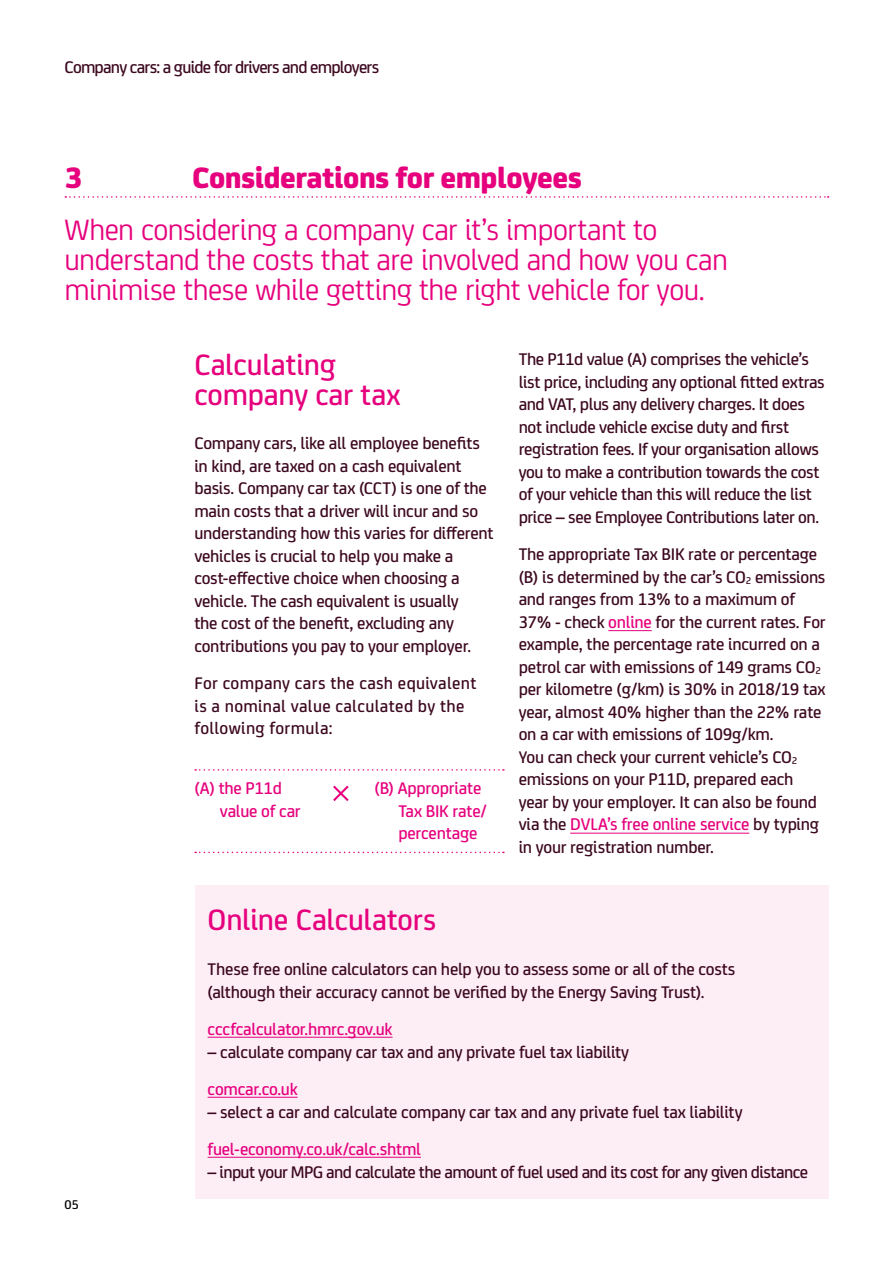
<style>
.page{position:relative;width:893px;height:1263px;background:#fff}
.page>*{position:absolute;margin:0;border:0;box-sizing:border-box;transform-origin:0 0}
.t1{font:31.5px/30px "Energy Saving Sans";letter-spacing:-.02em;color:#e6007d}
.t2{font:500 31.5px/30px "Energy Saving Sans";letter-spacing:-.005em;color:#e6007d}
.t3{font:700 31.5px "Energy Saving Sans";letter-spacing:-.015em;color:#e6007d}
.t4{font:500 18px/22.5px "Energy Saving Sans";letter-spacing:-.015em;color:#3c081f}
.t5{font:500 18px/22.5px "Energy Saving Sans";letter-spacing:-.015em;color:#e6007d}
.t6{font:500 18px/22.5px "Energy Saving Sans";letter-spacing:.015em;color:#3c081f}
.t7{font:500 18px "Energy Saving Sans";letter-spacing:-.035em;color:#3c081f}
.t8{font:500 18px "Energy Saving Sans";letter-spacing:-.045em;color:#3c081f}
.t9{font:500 13.5px "Energy Saving Sans";color:#000}
.s1{color:#e6007d}
</style>
<div class="page">
<svg style="left:65px;top:196px;width:764px;height:2px"></svg>
<svg style="left:195px;top:769px;width:309px;height:2px"></svg>
<svg style="left:195px;top:852px;width:309px;height:1px"></svg>
<hr style="left:608px;top:630px;width:44px;height:1px;background:#e6007d">
<hr style="left:570px;top:833px;width:179px;height:1px;background:#e6007d">
<svg style="left:333px;top:785px;width:16px;height:16px"></svg>
<div style="left:195px;top:885px;width:633px;height:314px;background:#fdeef6"></div>
<hr style="left:208px;top:1037px;width:185px;height:1px;background:#e6007d">
<hr style="left:208px;top:1097px;width:90px;height:1px;background:#e6007d">
<hr style="left:208px;top:1157px;width:213px;height:1px;background:#e6007d">
<p class="t8" style="left:65px;top:53px;width:316px">Company cars: a guide for drivers and employers</p>
<h1 class="t3" style="left:65px;top:153px;width:20px">3</h1>
<h1 class="t3" style="left:192px;top:153px;width:391px">Considerations for employees</h1>
<h1 class="t1" style="left:65px;top:213px;width:665px">When considering a company car it’s important to understand the costs that are involved and how you can minimise these while getting the right vehicle for you.</h1>
<h1 class="t2" style="left:194px;top:348px;width:208px">Calculating company car tax</h1>
<p class="t4" style="left:194px;top:431px;width:301px">Company cars, like all employee benefits in kind, are taxed on a cash equivalent basis. Company car tax (CCT) is one of the main costs that a driver will incur and so understanding how this varies for different vehicles is crucial to help you make a cost-effective choice when choosing a vehicle. The cash equivalent is usually<br>the cost of the benefit, excluding any contributions you pay to your employer.</p>
<p class="t6" style="left:194px;top:671px;width:284px">For company cars the cash equivalent is a nominal value calculated by the following formula:</p>
<p class="t5" style="left:194px;top:776px;width:89px">(A) the P11d</p>
<p class="t5" style="left:374px;top:776px;width:109px">(B) Appropriate</p>
<p class="t5" style="left:220px;top:798px;width:82px">value of car</p>
<p class="t5" style="left:398px;top:798px;width:90px">Tax BIK rate/ percentage</p>
<p class="t4" style="left:519px;top:347px;width:308px">The P11d value (A) comprises the vehicle’s list price, including any optional fitted extras and VAT, plus any delivery charges. It does not include vehicle excise duty and first registration fees. If your organisation allows you to make a contribution towards the cost of your vehicle than this will reduce the list price – see Employee Contributions later on.</p>
<p class="t4" style="left:519px;top:542px;width:309px">The appropriate Tax BIK rate or percentage (B) is determined by the car’s CO<sub>2</sub> emissions and ranges from 13% to a maximum of 37% - check <span class="s1">online</span> for the current rates. For example, the percentage rate incurred on a petrol car with emissions of 149 grams CO<sub>2 </sub>per kilometre (g/km) is 30% in 2018/19 tax year, almost 40% higher than the 22% rate on a car with emissions of 109g/km.<br>You can check your current vehicle’s CO<sub>2 </sub>emissions on your P11D, prepared each year by your employer. It can also be found via the <span class="s1">DVLA’s free online service</span> by typing in your registration number.</p>
<p class="t9" style="left:65px;top:1195px;width:16px">05</p>
<h1 class="t2" style="left:208px;top:903px;width:230px">Online Calculators</h1>
<p class="t4" style="left:208px;top:957px;width:529px">These free online calculators can help you to assess some or all of the costs (although their accuracy cannot be verified by the Energy Saving Trust).</p>
<p class="t5" style="left:208px;top:1017px;width:186px">cccfcalculator.hmrc.gov.uk</p>
<p class="t4" style="left:208px;top:1039px;width:423px">– calculate company car tax and any private fuel tax liability</p>
<p class="t5" style="left:208px;top:1077px;width:92px">comcar.co.uk</p>
<p class="t4" style="left:208px;top:1099px;width:536px">– select a car and calculate company car tax and any private fuel tax liability</p>
<p class="t5" style="left:208px;top:1137px;width:215px">fuel-economy.co.uk/calc.shtml</p>
<p class="t7" style="left:208px;top:1159px;width:602px">– input your MPG and calculate the amount of fuel used and its cost for any given distance</p>
</div>
